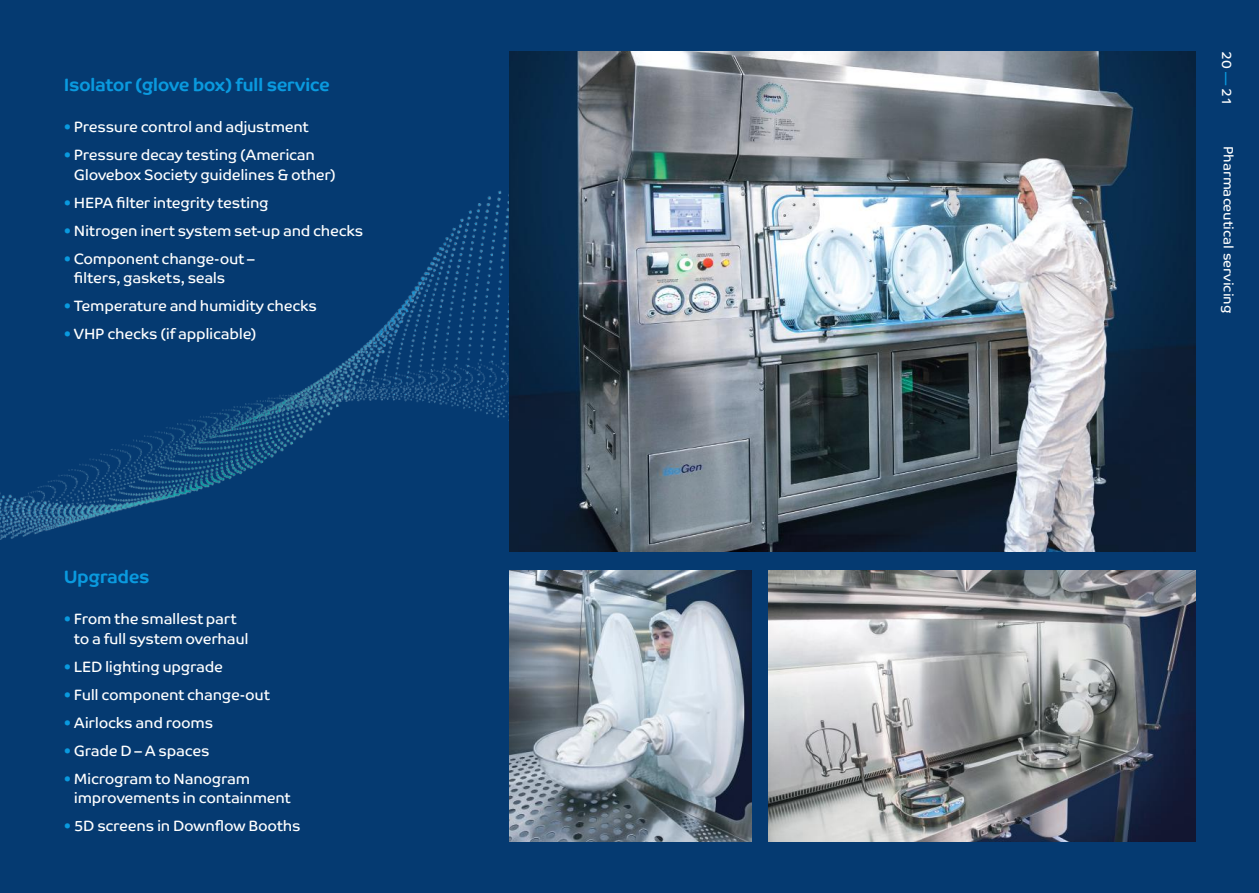
<style>
.page{position:relative;width:1259px;height:893px;background:#053a71}
.page>*{position:absolute;margin:0;border:0;box-sizing:border-box;transform-origin:0 0}
.t1{font:700 18px "Co Text";letter-spacing:-.03em;color:#0a9adf}
.t2{font:15px/19.5px "Co Text";letter-spacing:-.02em;color:#fff}
.t3{font:13.5px "Co Text";color:#fff}
.s1{color:#0a9adf}
</style>
<div class="page">
<img style="left:769px;top:570px;width:426px;height:272px">
<img style="left:509px;top:570px;width:243px;height:272px">
<img style="left:0;top:190px;width:679px;height:579px">
<img style="left:509px;top:51px;width:686px;height:500px">
<p class="t1" style="left:64px;top:74px;width:268px">Isolator (glove box) full service</p>
<p class="t2" style="left:64px;top:117px;width:246px"><span class="s1">•</span> Pressure control and adjustment</p>
<p class="t2" style="left:74px;top:145px;width:263px;text-indent:-10px"><span class="s1">•</span> Pressure decay testing (American<br>Glovebox Society guidelines &amp; other)</p>
<p class="t2" style="left:64px;top:192px;width:206px"><span class="s1">•</span> HEPA filter integrity testing</p>
<p class="t2" style="left:64px;top:220px;width:301px"><span class="s1">•</span> Nitrogen inert system set-up and checks</p>
<p class="t2" style="left:74px;top:248px;width:182px;text-indent:-10px"><span class="s1">•</span> Component change-out – filters, gaskets, seals</p>
<p class="t2" style="left:64px;top:296px;width:255px"><span class="s1">•</span> Temperature and humidity checks</p>
<p class="t2" style="left:64px;top:324px;width:194px"><span class="s1">•</span> VHP checks (if applicable)</p>
<p class="t1" style="left:64px;top:567px;width:87px">Upgrades</p>
<p class="t2" style="left:74px;top:609px;width:176px;text-indent:-10px"><span class="s1">•</span> From the smallest part to a full system overhaul</p>
<p class="t2" style="left:64px;top:657px;width:161px"><span class="s1">•</span> LED lighting upgrade</p>
<p class="t2" style="left:64px;top:685px;width:208px"><span class="s1">•</span> Full component change-out</p>
<p class="t2" style="left:64px;top:713px;width:151px"><span class="s1">•</span> Airlocks and rooms</p>
<p class="t2" style="left:64px;top:741px;width:147px"><span class="s1">•</span> Grade D – A spaces</p>
<p class="t2" style="left:74px;top:769px;width:218px;text-indent:-10px"><span class="s1">•</span> Microgram to Nanogram improvements in containment</p>
<p class="t2" style="left:64px;top:816px;width:238px"><span class="s1">•</span> 5D screens in Downflow Booths</p>
<p class="t3" style="left:1234px;top:51px;width:56px;rotate:90deg">20 <span class="s1">—</span> 21</p>
<p class="t3" style="left:1236px;top:146px;width:169px;rotate:90deg">Pharmaceutical servicing</p>
</div>
